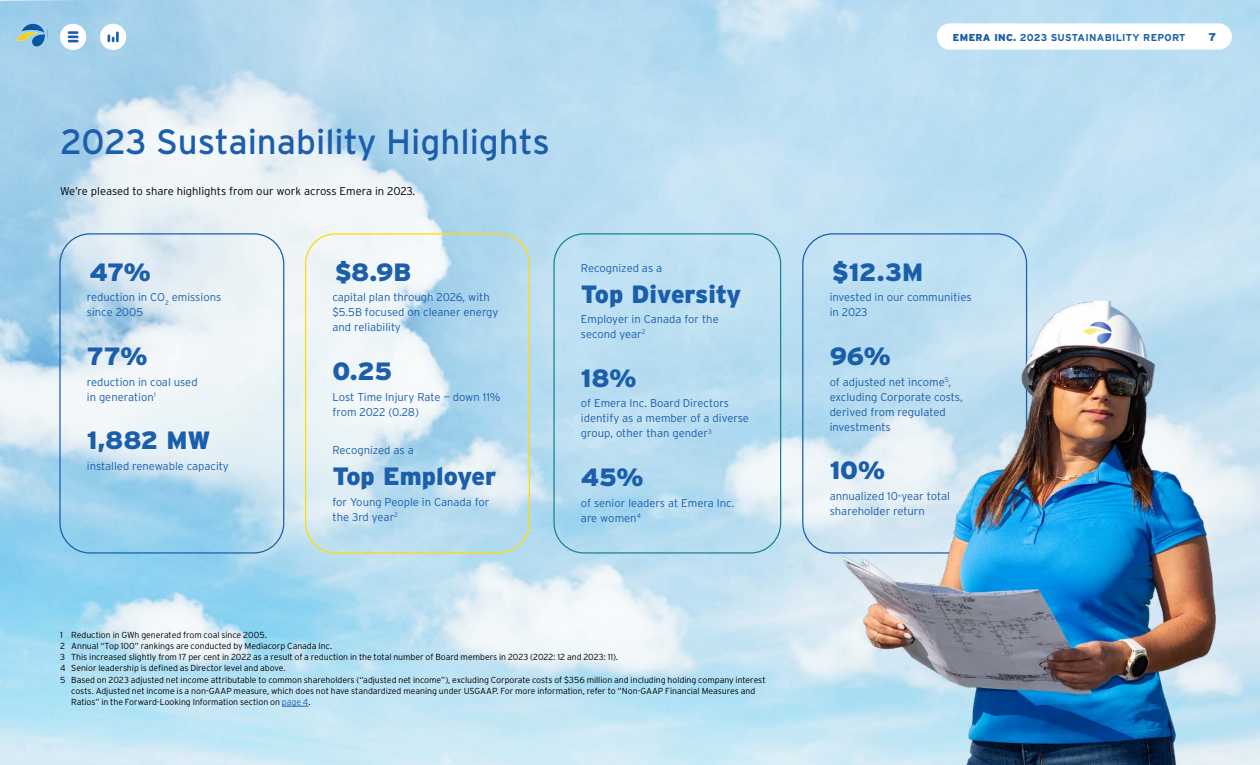
<style>
.page{position:relative;width:1260px;height:765px;background:#fff}
.page>*{position:absolute;margin:0;border:0;box-sizing:border-box;transform-origin:0 0}
.t1{font:35px "Interstate";color:#1b5eac}
.Small_Metric{font:900 25px "Interstate";color:#1b5eac}
.Small_Metric_-_Body_copy{font:300 11.25px/15px "Interstate";color:#1b5eac}
.Body{font:300 11.25px "Interstate";color:#000}
.Small_Metric-2{font:300 11.25px "Interstate";color:#1b5eac}
.t2{font:900 11.25px "Interstate";color:#1b5eac}
.t3{font:700 10px "Interstate";letter-spacing:.03em;color:#1b5eac}
.Footnotes{font:300 8.75px/11.2px "Interstate";letter-spacing:-.005em;color:#000}
.s1{color:#1b5eac}
.s2{font-weight:900}
</style>
<div class="page">
<img style="left:0;top:0;width:1260px;height:765px">
<div style="left:60px;top:24px;width:26px;height:26px;background:#fff;border-radius:50%"></div>
<svg style="left:68px;top:31px;width:10px;height:11px"></svg>
<div style="left:100px;top:24px;width:26px;height:26px;background:#fff;border-radius:50%"></div>
<svg style="left:108px;top:32px;width:11px;height:10px"></svg>
<div style="left:59px;top:233px;width:225px;height:321px;border:1px solid #1b5eac;border-radius:30px"></div>
<div style="left:305px;top:233px;width:225px;height:321px;border:1px solid #ffdc00;border-radius:30px"></div>
<div style="left:553px;top:233px;width:228px;height:321px;border:1px solid #15848f;border-radius:30px"></div>
<svg style="left:282px;top:706px;width:26px;height:1px"></svg>
<img style="left:838px;top:301px;width:422px;height:464px">
<div style="left:937px;top:23px;width:295px;height:27px;background:#fff;border-radius:13px"></div>
<svg style="left:16px;top:24px;width:29px;height:23px"></svg>
<h1 class="t1" style="left:60px;top:122px;width:491px">2023 Sustainability Highlights</h1>
<p class="Body" style="left:60px;top:185px;width:357px">We’re pleased to share highlights from our work across Emera in 2023.</p>
<p class="Small_Metric" style="left:89px;top:258px;width:63px">47%</p>
<p class="Small_Metric_-_Body_copy" style="left:87px;top:290px;width:136px">reduction in CO<sub>2</sub> emissions since 2005</p>
<p class="Small_Metric" style="left:87px;top:342px;width:62px">77%</p>
<p class="Small_Metric_-_Body_copy" style="left:87px;top:374px;width:112px">reduction in coal used in generation<sup>1</sup></p>
<p class="Small_Metric" style="left:87px;top:426px;width:125px">1,882 MW</p>
<p class="Small_Metric_-_Body_copy" style="left:87px;top:458px;width:143px">installed renewable capacity</p>
<p class="Small_Metric" style="left:335px;top:258px;width:78px">$8.9B</p>
<p class="Small_Metric_-_Body_copy" style="left:332px;top:290px;width:168px">capital plan through 2026, with $5.5B focused on cleaner energy and reliability</p>
<p class="Small_Metric" style="left:332px;top:357px;width:61px">0.25</p>
<p class="Small_Metric_-_Body_copy" style="left:332px;top:389px;width:170px">Lost Time Injury Rate — down 11% from 2022 (0.28)</p>
<p class="Small_Metric-2" style="left:332px;top:444px;width:83px">Recognized as a</p>
<p class="Small_Metric" style="left:332px;top:462px;width:165px">Top Employer</p>
<p class="Small_Metric_-_Body_copy" style="left:332px;top:494px;width:159px">for Young People in Canada for the 3rd year<sup>2</sup></p>
<p class="Small_Metric-2" style="left:581px;top:262px;width:83px">Recognized as a</p>
<p class="Small_Metric" style="left:581px;top:279px;width:162px">Top Diversity</p>
<p class="Small_Metric_-_Body_copy" style="left:581px;top:312px;width:139px">Employer in Canada for the second year<sup>2</sup></p>
<p class="Small_Metric" style="left:581px;top:364px;width:57px">18%</p>
<p class="Small_Metric_-_Body_copy" style="left:581px;top:396px;width:170px">of Emera Inc. Board Directors identify as a member of a diverse group, other than gender<sup>3</sup></p>
<p class="Small_Metric" style="left:581px;top:463px;width:64px">45%</p>
<p class="Small_Metric_-_Body_copy" style="left:581px;top:495px;width:155px">of senior leaders at Emera Inc. are women<sup>4</sup></p>
<p class="Footnotes" style="left:60px;top:629px;width:208px">1 Reduction in GWh generated from coal since 2005.</p>
<p class="Footnotes" style="left:60px;top:640px;width:274px">2 Annual “Top 100” rankings are conducted by Mediacorp Canada Inc.</p>
<p class="Footnotes" style="left:60px;top:651px;width:560px">3 This increased slightly from 17 per cent in 2022 as a result of a reduction in the total number of Board members in 2023 (2022: 12 and 2023: 11).</p>
<p class="Footnotes" style="left:60px;top:662px;width:227px">4 Senior leadership is defined as Director level and above.</p>
<p class="Footnotes" style="left:71px;top:674px;width:696px;text-indent:-11px">5 Based on 2023 adjusted net income attributable to common shareholders (“adjusted net income”), excluding Corporate costs of $356 million and including holding company interest costs. Adjusted net income is a non-GAAP measure, which does not have standardized meaning under USGAAP. For more information, refer to “Non-GAAP Financial Measures and<br>Ratios” in the Forward-Looking Information section on <span class="s1">page 4</span>.</p>
<p class="t3" style="left:953px;top:32px;width:234px"><span class="s2">EMERA INC.</span> 2023 SUSTAINABILITY REPORT</p>
<p class="t2" style="left:1209px;top:31px;width:9px">7</p>
<p class="Small_Metric" style="left:832px;top:258px;width:92px">$12.3M</p>
<p class="Small_Metric_-_Body_copy" style="left:830px;top:290px;width:143px">invested in our communities in 2023</p>
<p class="Small_Metric" style="left:830px;top:342px;width:63px">96%</p>
<p class="Small_Metric_-_Body_copy" style="left:830px;top:374px;width:135px">of adjusted net income<sup>5</sup>, excluding Corporate costs, derived from regulated investments</p>
<p class="Small_Metric" style="left:830px;top:456px;width:57px">10%</p>
<p class="Small_Metric_-_Body_copy" style="left:830px;top:488px;width:122px">annualized 10-year total shareholder return</p>
</div>
